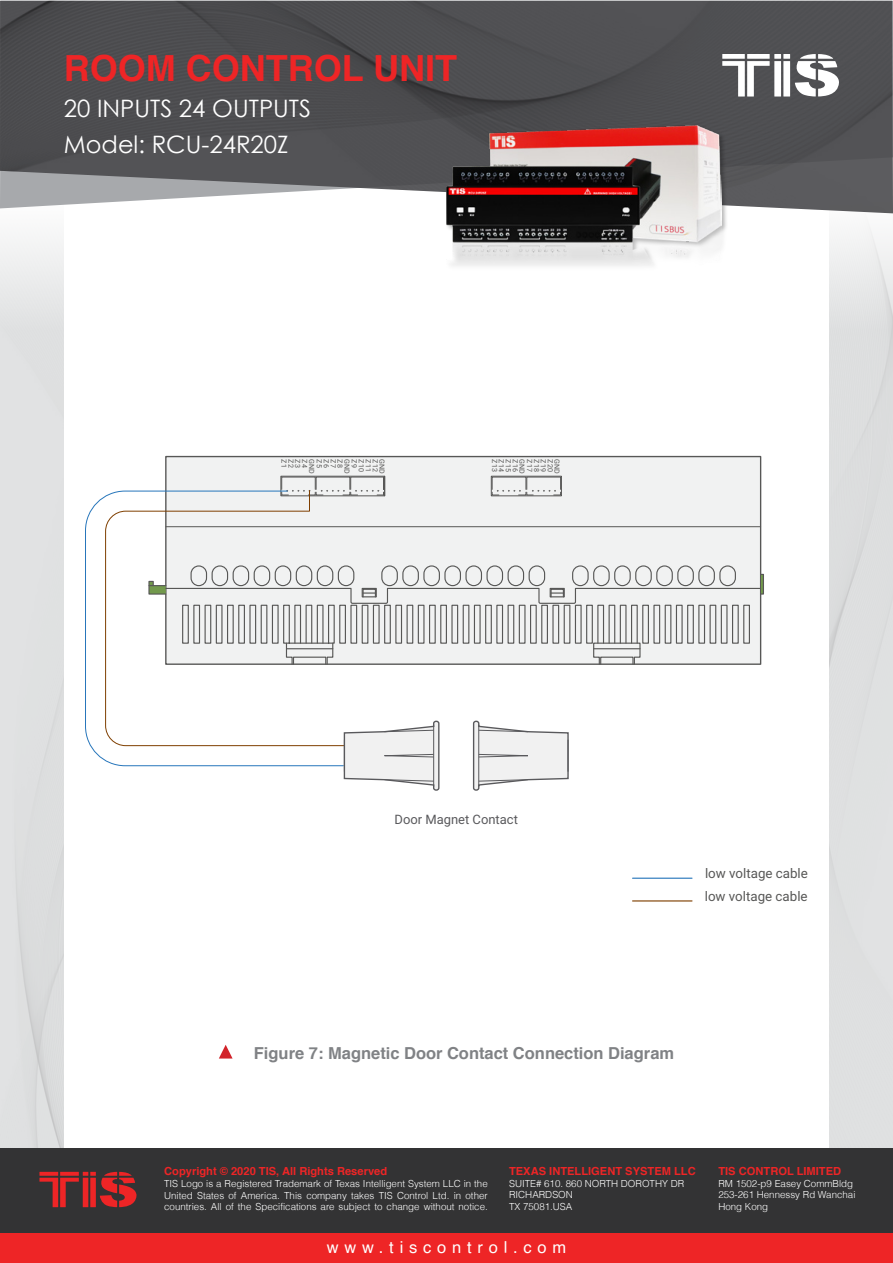
<style>
.page{position:relative;width:893px;height:1263px;background:#fff}
.page>*{position:absolute;margin:0;border:0;box-sizing:border-box;transform-origin:0 0}
.t1{font:700 36px "Helvetica";color:#ee2526}
.t2{font:24px/36px "Century Gothic";color:#fff}
.t3{font:700 16.5px "Helvetica";color:#808285}
.t4{font:16.5px "Helvetica";letter-spacing:.35em;color:#fff}
.t5{font:13.35px "Roboto";color:#575756}
.t6{font:13.05px "Roboto";color:#59595c}
.t7{font:700 11.1px "Helvetica";color:#ee2526}
.t8{font:300 9.75px/11.7px "Helvetica";color:#fff}
.t9{font:7.2px "Roboto";color:#575756}
</style>
<div class="page">
<img style="left:0;top:239px;width:64px;height:909px">
<img style="left:0;top:1px;width:893px;height:212px">
<div style="left:0;top:1148px;width:893px;height:85px;background:#333334"></div>
<div style="left:0;top:1233px;width:893px;height:30px;background:#ee2526"></div>
<svg style="left:722px;top:54px;width:117px;height:43px"></svg>
<svg style="left:39px;top:1172px;width:98px;height:35px"></svg>
<div style="left:446px;top:124px;width:282px;height:149px;background:#000;opacity:.3"></div>
<img style="left:446px;top:125px;width:275px;height:143px">
<hr style="left:633px;top:900px;width:59px;height:1px;background:#7f3f00">
<hr style="left:633px;top:878px;width:59px;height:1px;background:#2776bb">
<div style="left:166px;top:457px;width:595px;height:207px;background:#f1f2f2"></div>
<hr style="left:166px;top:526px;width:595px;height:1px;background:#575756">
<div style="left:760px;top:574px;width:4px;height:21px;border:1px solid #575756"></div>
<svg style="left:345px;top:580px;width:417px;height:85px"></svg>
<div style="left:719px;top:565px;width:17px;height:21px;border:1px solid #575756;border-radius:8px"></div>
<div style="left:698px;top:565px;width:17px;height:21px;border:1px solid #575756;border-radius:8px"></div>
<div style="left:677px;top:565px;width:17px;height:21px;border:1px solid #575756;border-radius:8px"></div>
<div style="left:656px;top:565px;width:17px;height:21px;border:1px solid #575756;border-radius:8px"></div>
<div style="left:635px;top:565px;width:17px;height:21px;border:1px solid #575756;border-radius:8px"></div>
<div style="left:614px;top:565px;width:17px;height:21px;border:1px solid #575756;border-radius:8px"></div>
<div style="left:593px;top:565px;width:17px;height:21px;border:1px solid #575756;border-radius:8px"></div>
<div style="left:572px;top:565px;width:17px;height:21px;border:1px solid #575756;border-radius:8px"></div>
<div style="left:529px;top:565px;width:16px;height:21px;border:1px solid #575756;border-radius:8px"></div>
<div style="left:508px;top:565px;width:16px;height:21px;border:1px solid #575756;border-radius:8px"></div>
<div style="left:486px;top:565px;width:17px;height:21px;border:1px solid #575756;border-radius:8px"></div>
<div style="left:465px;top:565px;width:17px;height:21px;border:1px solid #575756;border-radius:8px"></div>
<div style="left:444px;top:565px;width:17px;height:21px;border:1px solid #575756;border-radius:8px"></div>
<div style="left:423px;top:565px;width:17px;height:21px;border:1px solid #575756;border-radius:8px"></div>
<div style="left:402px;top:565px;width:17px;height:21px;border:1px solid #575756;border-radius:8px"></div>
<div style="left:381px;top:565px;width:17px;height:21px;border:1px solid #575756;border-radius:8px"></div>
<div style="left:338px;top:565px;width:16px;height:21px;border:1px solid #575756;border-radius:8px"></div>
<svg style="left:496px;top:489px;width:60px;height:5px"></svg>
<div style="left:491px;top:476px;width:71px;height:20px;border:1px solid #575756"></div>
<svg style="left:281px;top:476px;width:104px;height:20px"></svg>
<svg style="left:85px;top:496px;width:258px;height:271px"></svg>
<svg style="left:105px;top:490px;width:240px;height:256px"></svg>
<svg style="left:472px;top:720px;width:97px;height:71px"></svg>
<hr style="left:478px;top:725px;width:1px;height:62px;background:#59595c">
<svg style="left:343px;top:720px;width:97px;height:71px"></svg>
<hr style="left:433px;top:725px;width:1px;height:62px;background:#59595c">
<svg style="left:219px;top:1045px;width:14px;height:13px"></svg>
<h1 class="t1" style="left:64px;top:39px;width:395px">ROOM CONTROL UNIT</h1>
<h2 class="t2" style="left:64px;top:90px;width:249px">20 INPUTS 24 OUTPUTS<br>Model: RCU-24R20Z</h2>
<p class="t9" style="left:289px;top:459px;width:10px;rotate:90deg">1Z</p>
<p class="t9" style="left:296px;top:459px;width:10px;rotate:90deg">2Z</p>
<p class="t9" style="left:303px;top:459px;width:10px;rotate:90deg">3Z</p>
<p class="t9" style="left:310px;top:459px;width:10px;rotate:90deg">4Z</p>
<p class="t9" style="left:317px;top:459px;width:16px;rotate:90deg">GND</p>
<p class="t9" style="left:325px;top:459px;width:10px;rotate:90deg">5Z</p>
<p class="t9" style="left:331px;top:459px;width:10px;rotate:90deg">6Z</p>
<p class="t9" style="left:338px;top:459px;width:10px;rotate:90deg">7Z</p>
<p class="t9" style="left:345px;top:459px;width:10px;rotate:90deg">8Z</p>
<p class="t9" style="left:352px;top:459px;width:16px;rotate:90deg">GND</p>
<p class="t9" style="left:360px;top:459px;width:10px;rotate:90deg">9Z</p>
<p class="t9" style="left:366px;top:459px;width:14px;rotate:90deg">Z10</p>
<p class="t9" style="left:373px;top:459px;width:14px;rotate:90deg">Z11</p>
<p class="t9" style="left:380px;top:459px;width:14px;rotate:90deg">Z12</p>
<p class="t9" style="left:387px;top:459px;width:16px;rotate:90deg">GND</p>
<p class="t9" style="left:500px;top:459px;width:14px;rotate:90deg">Z13</p>
<p class="t9" style="left:507px;top:459px;width:14px;rotate:90deg">Z14</p>
<p class="t9" style="left:513px;top:459px;width:14px;rotate:90deg">Z15</p>
<p class="t9" style="left:520px;top:459px;width:14px;rotate:90deg">Z16</p>
<p class="t9" style="left:527px;top:459px;width:16px;rotate:90deg">GND</p>
<p class="t9" style="left:535px;top:459px;width:14px;rotate:90deg">Z17</p>
<p class="t9" style="left:542px;top:459px;width:14px;rotate:90deg">Z18</p>
<p class="t9" style="left:548px;top:459px;width:14px;rotate:90deg">Z19</p>
<p class="t9" style="left:555px;top:459px;width:14px;rotate:90deg">Z20</p>
<p class="t9" style="left:562px;top:459px;width:16px;rotate:90deg">GND</p>
<h3 class="t6" style="left:394px;top:810px;width:125px">Door Magnet Contact</h3>
<h3 class="t5" style="left:705px;top:864px;width:104px">low voltage cable</h3>
<h3 class="t5" style="left:705px;top:887px;width:104px">low voltage cable</h3>
<h3 class="t3" style="left:254px;top:1040px;width:422px">Figure 7: Magnetic Door Contact Connection Diagram</h3>
<p class="t7" style="left:509px;top:1162px;width:188px">TEXAS INTELLIGENT SYSTEM LLC</p>
<p class="t8" style="left:509px;top:1177px;width:177px">SUITE# 610. 860 NORTH DOROTHY DR<br>RICHARDSON<br>TX 75081.USA</p>
<p class="t7" style="left:164px;top:1162px;width:224px">Copyright © 2020 TIS, All Rights Reserved</p>
<p class="t8" style="left:164px;top:1177px;width:325px;text-align:justify">TIS Logo is a Registered Trademark of Texas Intelligent System LLC in the United States of America. This company takes TIS Control Ltd. in other countries. All of the Specifications are subject to change without notice.</p>
<h3 class="t4" style="left:327px;top:1234px;width:241px">www.tiscontrol.com</h3>
<p class="t7" style="left:718px;top:1162px;width:124px">TIS CONTROL LIMITED</p>
<p class="t8" style="left:718px;top:1177px;width:139px">RM 1502-p9 Easey CommBldg<br>253-261 Hennessy Rd Wanchai<br>Hong Kong</p>
</div>
